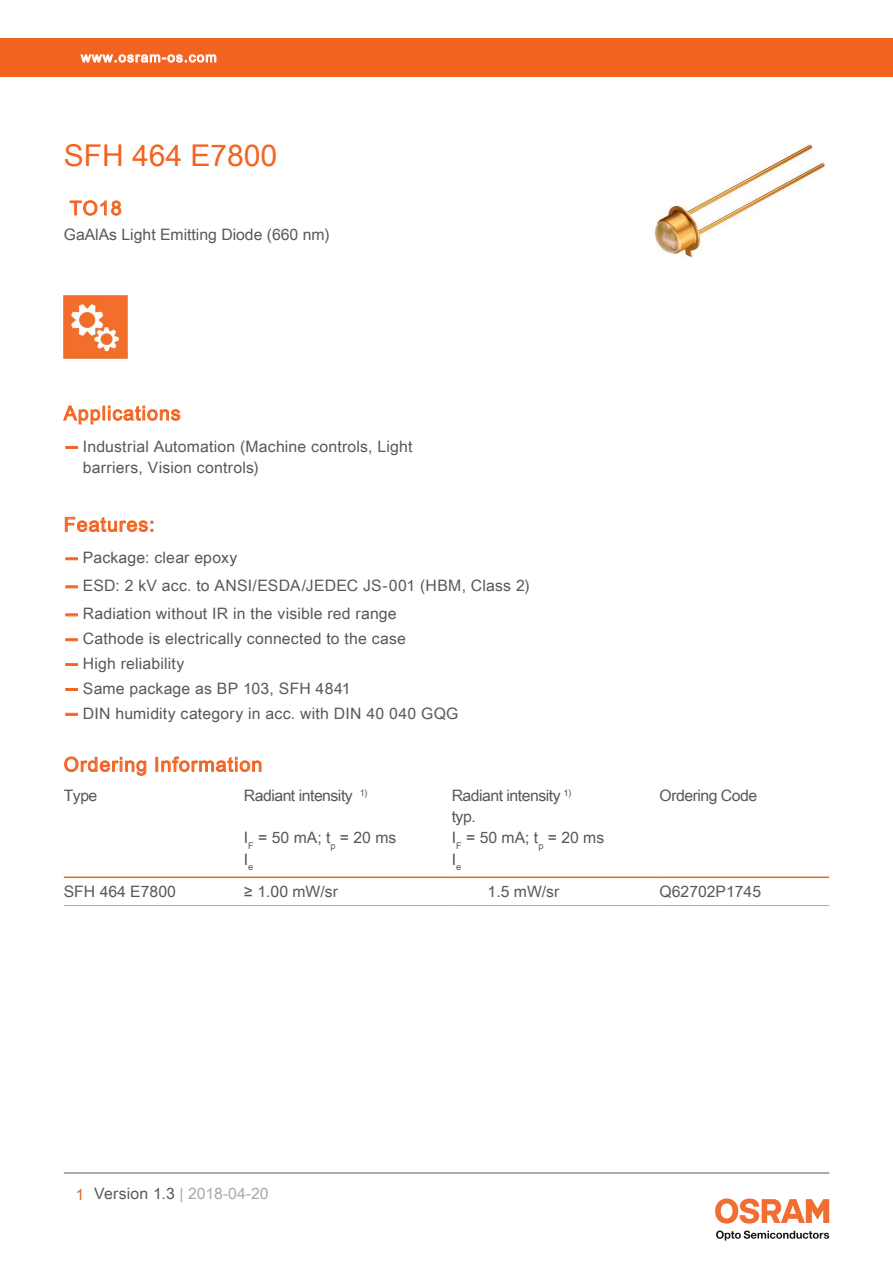
<style>
.page{position:relative;width:893px;height:1263px;background:#fff}
.page>*{position:absolute;margin:0;border:0;box-sizing:border-box;transform-origin:0 0}
.t1{font:30px "Arial Unicode MS";color:#f36421}
.t2{font:19.5px "Arial Unicode MS";letter-spacing:.055em;color:#f36421}
.t3{font:15.75px/21px "Arial Unicode MS";letter-spacing:.01em;color:#57585a}
.t4{font:15.75px "Arial Unicode MS";letter-spacing:-.03em;color:#57585a}
.t5{font:15.75px "Arial Unicode MS";color:#a8a9ad}
.t6{font:13.5px "Arial Unicode MS";letter-spacing:.085em;color:#fff}
.s1{font-family:"Helvetica Neue LT Pro";font-weight:700;color:#f36421}
.s2{color:#f36421}
.s3{color:#57585a}
</style>
<div class="page">
<hr style="left:64px;top:1173px;width:765px;height:1px;background:#57585a">
<svg style="left:716px;top:1230px;width:113px;height:10px"></svg>
<svg style="left:715px;top:1198px;width:114px;height:25px"></svg>
<div style="left:0;top:38px;width:893px;height:39px;background:#f36421"></div>
<svg style="left:80px;top:54px;width:137px;height:9px"></svg>
<img style="left:654px;top:145px;width:171px;height:112px">
<svg style="left:69px;top:200px;width:53px;height:16px"></svg>
<img style="left:64px;top:295px;width:63px;height:64px">
<svg style="left:63px;top:405px;width:118px;height:20px"></svg>
<svg style="left:66px;top:446px;width:11px;height:2px"></svg>
<svg style="left:65px;top:516px;width:88px;height:16px"></svg>
<svg style="left:66px;top:558px;width:11px;height:2px"></svg>
<svg style="left:66px;top:586px;width:11px;height:2px"></svg>
<svg style="left:66px;top:614px;width:11px;height:2px"></svg>
<svg style="left:66px;top:639px;width:11px;height:2px"></svg>
<svg style="left:66px;top:688px;width:11px;height:2px"></svg>
<svg style="left:66px;top:713px;width:11px;height:2px"></svg>
<hr style="left:64px;top:876px;width:180px;height:2px;background:#f36421">
<hr style="left:244px;top:876px;width:208px;height:2px;background:#f36421">
<hr style="left:452px;top:876px;width:208px;height:2px;background:#f36421">
<hr style="left:660px;top:876px;width:169px;height:2px;background:#f36421">
<hr style="left:64px;top:905px;width:180px;height:1px;background:#a8a9ad">
<hr style="left:244px;top:905px;width:208px;height:1px;background:#a8a9ad">
<hr style="left:452px;top:905px;width:208px;height:1px;background:#a8a9ad">
<hr style="left:660px;top:905px;width:169px;height:1px;background:#a8a9ad">
<svg style="left:64px;top:756px;width:83px;height:20px"></svg>
<div style="left:155px;top:757px;width:3px;height:15px;border:1px solid #f36421"></div>
<svg style="left:161px;top:756px;width:101px;height:16px"></svg>
<p class="t6" style="left:81px;top:47px;width:137px">www.osram-os.com</p>
<h1 class="t1" style="left:64px;top:134px;width:215px">SFH 464 E7800</h1>
<p class="t2" style="left:70px;top:194px;width:53px">TO18</p>
<p class="t3" style="left:64px;top:224px;width:268px">GaAlAs Light Emitting Diode (660 nm)</p>
<p class="t2" style="left:64px;top:399px;width:118px">Applications</p>
<p class="t3" style="left:83px;top:435px;width:331px;text-indent:-19px"><span class="s1">—</span> Industrial Automation (Machine controls, Light barriers, Vision controls)</p>
<p class="t2" style="left:64px;top:510px;width:92px">Features:</p>
<p class="t3" style="left:64px;top:547px;width:175px"><span class="s1">—</span> Package: clear epoxy</p>
<p class="t3" style="left:64px;top:575px;width:468px"><span class="s1">—</span> ESD: 2 kV acc. to ANSI/ESDA/JEDEC JS-001 (HBM, Class 2)</p>
<p class="t3" style="left:64px;top:603px;width:334px"><span class="s1">—</span> Radiation without IR in the visible red range</p>
<p class="t3" style="left:64px;top:628px;width:344px"><span class="s1">—</span> Cathode is electrically connected to the case</p>
<p class="t3" style="left:64px;top:652px;width:122px"><span class="s1">—</span> High reliability</p>
<p class="t3" style="left:64px;top:677px;width:288px"><span class="s1">—</span> Same package as BP 103, SFH 4841</p>
<p class="t3" style="left:64px;top:702px;width:396px"><span class="s1">—</span> DIN humidity category in acc. with DIN 40 040 GQG</p>
<p class="t2" style="left:64px;top:750px;width:200px">Ordering Information</p>
<p class="t3" style="left:64px;top:784px;width:35px">Type</p>
<p class="t4" style="left:244px;top:784px;width:125px">Radiant intensity <sup>1)</sup></p>
<p class="t4" style="left:452px;top:784px;width:121px">Radiant intensity <sup>1)</sup></p>
<p class="t4" style="left:660px;top:784px;width:99px">Ordering Code</p>
<p class="t3" style="left:452px;top:806px;width:25px">typ.</p>
<p class="t3" style="left:244px;top:827px;width:154px">I<sub>F</sub> = 50 mA; t<sub>p</sub> = 20 ms</p>
<p class="t3" style="left:452px;top:827px;width:154px">I<sub>F</sub> = 50 mA; t<sub>p</sub> = 20 ms</p>
<p class="t3" style="left:244px;top:848px;width:11px">I<sub>e</sub></p>
<p class="t3" style="left:452px;top:848px;width:11px">I<sub>e</sub></p>
<p class="t3" style="left:64px;top:881px;width:114px">SFH 464 E7800</p>
<p class="t3" style="left:244px;top:881px;width:96px">≥ 1.00 mW/sr</p>
<p class="t3" style="left:488px;top:881px;width:73px">1.5 mW/sr</p>
<p class="t3" style="left:660px;top:881px;width:103px">Q62702P1745</p>
<p class="t5" style="left:76px;top:1182px;width:194px"><span class="s2">1</span> <span class="s3">Version 1.3</span> | 2018-04-20</p>
</div>
